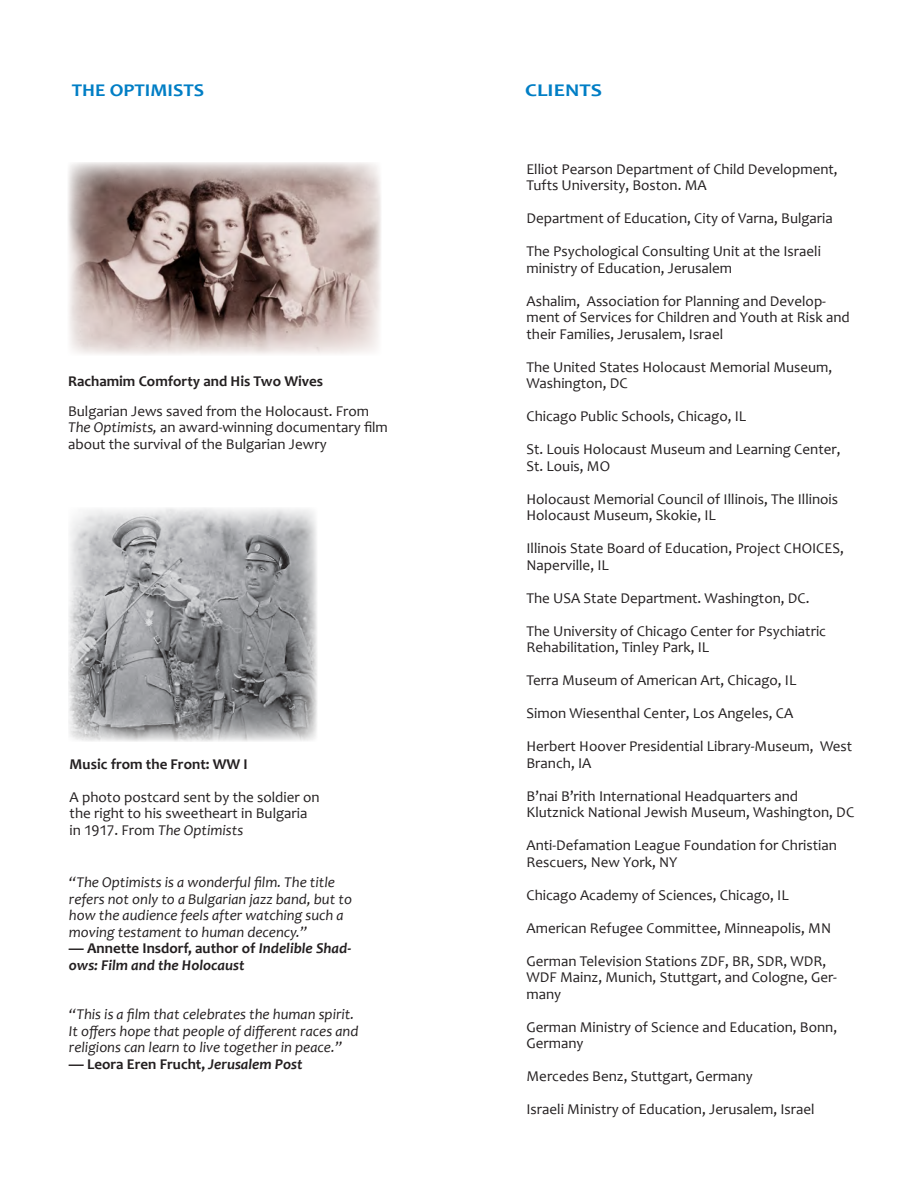
<style>
.page{position:relative;width:918px;height:1188px;background:#fff}
.page>*{position:absolute;margin:0;border:0;box-sizing:border-box;transform-origin:0 0}
.PageMaker_Defaults{font:700 18px "Candara";color:#007ec5;scale:1.1 1}
.PageMaker_Defaults-2{font:700 18px "Candara";color:#007ec5;scale:1.2 1}
.PageMaker_Defaults-3{font:15px/16.5px "Candara";color:#231f20}
.t1{font:italic 15px/16.5px "Candara";color:#231f20}
.PageMaker_Defaults-4{font:700 15px "Candara";color:#231f20}
.t2{font:italic 700 15px/16.5px "Candara";color:#231f20}
.s1{font-style:italic}
.s2{font-style:normal}
</style>
<div class="page">
<img style="left:68px;top:508px;width:249px;height:234px">
<img style="left:68px;top:162px;width:313px;height:193px">
<p class="PageMaker_Defaults" style="left:72px;top:79px;width:122px">THE OPTIMISTS</p>
<p class="PageMaker_Defaults-4" style="left:68px;top:373px;width:257px">Rachamim Comforty and His Two Wives</p>
<p class="PageMaker_Defaults-3" style="left:68px;top:403px;width:321px">Bulgarian Jews saved from the Holocaust. From<br><span class="s1">The Optimists,</span> an award-winning documentary film about the survival of the Bulgarian Jewry</p>
<p class="PageMaker_Defaults-4" style="left:70px;top:755px;width:180px">Music from the Front: WW I</p>
<p class="PageMaker_Defaults-3" style="left:70px;top:789px;width:251px">A photo postcard sent by the soldier on the right to his sweetheart in Bulgaria in 1917. From <span class="s1">The Optimists</span></p>
<p class="t1" style="left:69px;top:874px;width:285px">“The Optimists is a wonderful film. The title refers not only to a Bulgarian jazz band, but to how the audience feels after watching such a moving testament to human decency.”</p>
<p class="t2" style="left:69px;top:940px;width:284px">— <span class="s2">Annette Insdorf, author of</span> Indelible Shad&shy;ows: Film and the Holocaust</p>
<p class="t1" style="left:69px;top:1006px;width:291px">“This is a film that celebrates the human spirit.<br>It offers hope that people of different races and religions can learn to live together in peace.”</p>
<p class="PageMaker_Defaults-4" style="left:69px;top:1055px;width:235px"><span class="s1">—</span> Leora Eren Frucht, <span class="s1">Jerusalem Post</span></p>
<p class="PageMaker_Defaults-2" style="left:525px;top:79px;width:66px">CLIENTS</p>
<p class="PageMaker_Defaults-3" style="left:526px;top:161px;width:313px">Elliot Pearson Department of Child Development,<br>Tufts University, Boston. MA</p>
<p class="PageMaker_Defaults-3" style="left:526px;top:210px;width:308px">Department of Education, City of Varna, Bulgaria</p>
<p class="PageMaker_Defaults-3" style="left:526px;top:243px;width:296px">The Psychological Consulting Unit at the Israeli ministry of Education, Jerusalem</p>
<p class="PageMaker_Defaults-3" style="left:526px;top:293px;width:325px">Ashalim, Association for Planning and Develop&shy;ment of Services for Children and Youth at Risk and their Families, Jerusalem, Israel</p>
<p class="PageMaker_Defaults-3" style="left:526px;top:359px;width:307px">The United States Holocaust Memorial Museum,<br>Washington, DC</p>
<p class="PageMaker_Defaults-3" style="left:526px;top:408px;width:221px">Chicago Public Schools, Chicago, IL</p>
<p class="PageMaker_Defaults-3" style="left:526px;top:441px;width:316px">St. Louis Holocaust Museum and Learning Center,<br>St. Louis, MO</p>
<p class="PageMaker_Defaults-3" style="left:526px;top:491px;width:313px">Holocaust Memorial Council of Illinois, The Illinois<br>Holocaust Museum, Skokie, IL</p>
<p class="PageMaker_Defaults-3" style="left:526px;top:540px;width:319px">Illinois State Board of Education, Project CHOICES,<br>Naperville, IL</p>
<p class="PageMaker_Defaults-3" style="left:526px;top:590px;width:285px">The USA State Department. Washington, DC.</p>
<p class="PageMaker_Defaults-3" style="left:526px;top:623px;width:301px">The University of Chicago Center for Psychiatric<br>Rehabilitation, Tinley Park, IL</p>
<p class="PageMaker_Defaults-3" style="left:526px;top:672px;width:271px">Terra Museum of American Art, Chicago, IL</p>
<p class="PageMaker_Defaults-3" style="left:526px;top:705px;width:268px">Simon Wiesenthal Center, Los Angeles, CA</p>
<p class="PageMaker_Defaults-3" style="left:526px;top:738px;width:327px">Herbert Hoover Presidential Library-Museum, West<br>Branch, IA</p>
<p class="PageMaker_Defaults-3" style="left:526px;top:788px;width:329px">B’nai B’rith International Headquarters and<br>Klutznick National Jewish Museum, Washington, DC</p>
<p class="PageMaker_Defaults-3" style="left:526px;top:837px;width:312px">Anti-Defamation League Foundation for Christian<br>Rescuers, New York, NY</p>
<p class="PageMaker_Defaults-3" style="left:526px;top:887px;width:264px">Chicago Academy of Sciences, Chicago, IL</p>
<p class="PageMaker_Defaults-3" style="left:526px;top:920px;width:306px">American Refugee Committee, Minneapolis, MN</p>
<p class="PageMaker_Defaults-3" style="left:526px;top:953px;width:312px">German Television Stations ZDF, BR, SDR, WDR,<br>WDF Mainz, Munich, Stuttgart, and Cologne, Ger&shy;many</p>
<p class="PageMaker_Defaults-3" style="left:526px;top:1019px;width:312px">German Ministry of Science and Education, Bonn,<br>Germany</p>
<p class="PageMaker_Defaults-3" style="left:526px;top:1068px;width:228px">Mercedes Benz, Stuttgart, Germany</p>
<p class="PageMaker_Defaults-3" style="left:526px;top:1101px;width:290px">Israeli Ministry of Education, Jerusalem, Israel</p>
</div>
